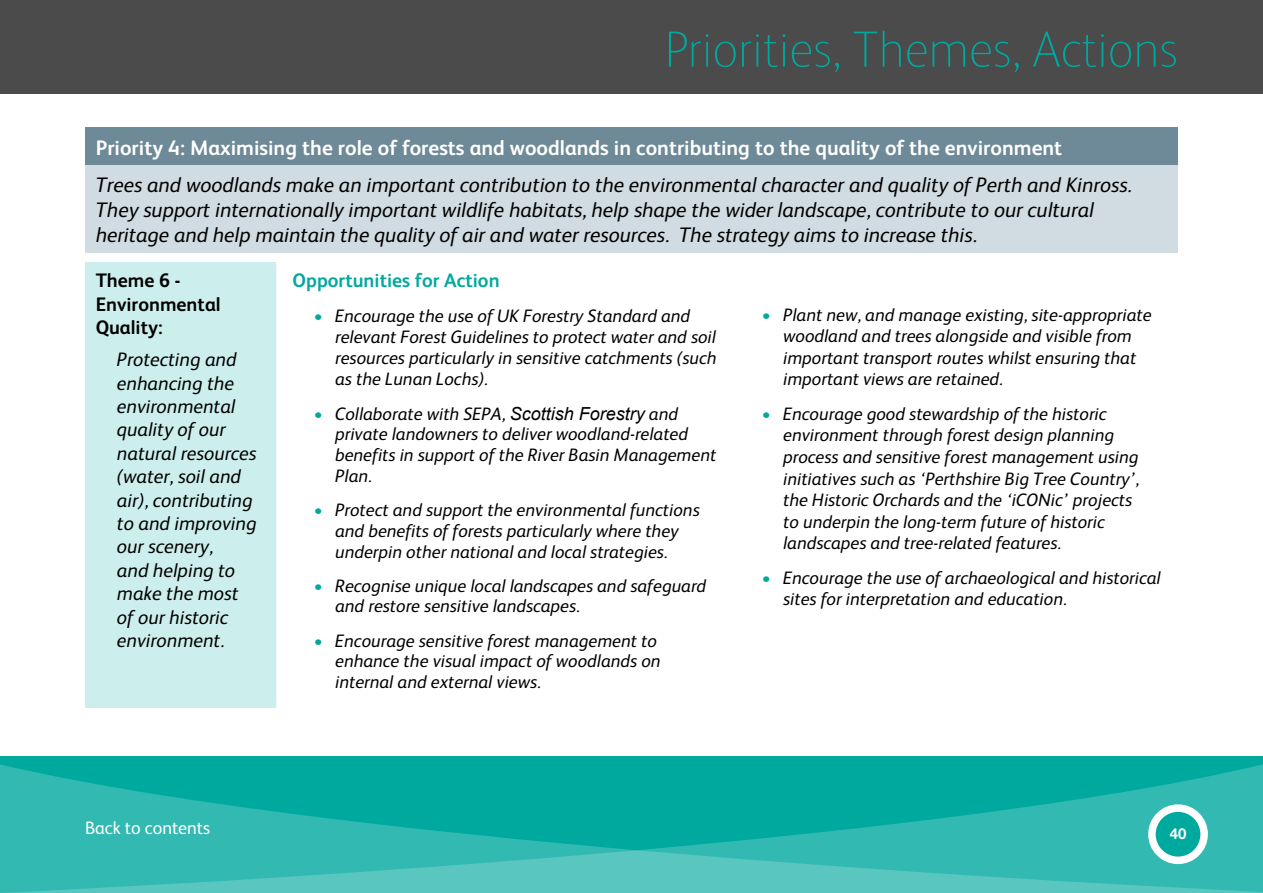
<style>
.page{position:relative;width:1263px;height:893px;background:#fff}
.page>*{position:absolute;margin:0;border:0;box-sizing:border-box;transform-origin:0 0}
.t1{font:100 51px "FS Albert";color:#00a99e}
.t2{font:italic 21px/25.2px "FS Albert";color:#000}
.t3{font:700 21px "FS Albert";color:#fff}
.t4{font:italic 19.5px/23.4px "FS Albert";color:#000}
.t5{font:700 19.5px/23.4px "FS Albert";color:#000}
.t6{font:700 19.5px "FS Albert";color:#00a99e}
.t7{font:italic 18px/21.6px "FS Albert";color:#000}
.t8{font:18px "FS Albert";color:#fff}
.t9{font:15px "Alte Haas Grotesk Bold";color:#fff}
.s1{font-weight:700;font-style:normal;color:#00a99e}
.s2{font-family:"Arial"}
</style>
<div class="page">
<div style="left:0;top:0;width:1263px;height:94px;background:#4b4b4b"></div>
<div style="left:0;top:757px;width:1263px;height:136px;background:#00a99e"></div>
<svg style="left:0;top:764px;width:1263px;height:129px"></svg>
<div style="left:1152px;top:808px;width:52px;height:52px;background:#00a99e;border-radius:50%"></div>
<div style="left:1148px;top:804px;width:60px;height:60px;border:8px solid #fff;border-radius:50%"></div>
<div style="left:85px;top:128px;width:1093px;height:37px;background:#6e8997"></div>
<div style="left:85px;top:165px;width:1093px;height:88px;background:#d0dbe2"></div>
<div style="left:85px;top:262px;width:191px;height:445px;background:#cceeec"></div>
<h1 class="t1" style="left:664px;top:20px;width:515px">Priorities, Themes, Actions</h1>
<p class="t3" style="left:96px;top:135px;width:968px">Priority 4: Maximising the role of forests and woodlands in contributing to the quality of the environment</p>
<p class="t2" style="left:96px;top:172px;width:1038px">Trees and woodlands make an important contribution to the environmental character and quality of Perth and Kinross.<br>They support internationally important wildlife habitats, help shape the wider landscape, contribute to our cultural heritage and help maintain the quality of air and water resources. The strategy aims to increase this.</p>
<p class="t5" style="left:96px;top:269px;width:127px">Theme 6 -<br>Environmental<br>Quality:</p>
<p class="t4" style="left:117px;top:348px;width:141px">Protecting and enhancing the environmental quality of our natural resources (water, soil and air), contributing to and improving our scenery,<br>and helping to make the most of our historic environment.</p>
<p class="t6" style="left:293px;top:269px;width:208px">Opportunities for Action</p>
<p class="t7" style="left:335px;top:305px;width:383px;line-height:21px;text-indent:-21px"><span class="s1">•</span> Encourage the use of UK Forestry Standard and relevant Forest Guidelines to protect water and soil resources particularly in sensitive catchments (such as the Lunan Lochs).</p>
<p class="t7" style="left:335px;top:403px;width:383px;line-height:20.9px;text-indent:-21px"><span class="s1">•</span> Collaborate with SEPA, <span class="s2">Scottish Forestry</span> and private landowners to deliver woodland-related benefits in support of the River Basin Management Plan.</p>
<p class="t7" style="left:335px;top:500px;width:366px;line-height:20.7px;text-indent:-21px"><span class="s1">•</span> Protect and support the environmental functions and benefits of forests particularly where they underpin other national and local strategies.</p>
<p class="t7" style="left:335px;top:576px;width:373px;line-height:20px;text-indent:-21px"><span class="s1">•</span> Recognise unique local landscapes and safeguard and restore sensitive landscapes.</p>
<p class="t7" style="left:335px;top:630px;width:327px;line-height:20.7px;text-indent:-21px"><span class="s1">•</span> Encourage sensitive forest management to enhance the visual impact of woodlands on internal and external views.</p>
<p class="t7" style="left:783px;top:304px;width:370px;text-indent:-21px"><span class="s1">•</span> Plant new, and manage existing, site-appropriate woodland and trees alongside and visible from important transport routes whilst ensuring that important views are retained.</p>
<p class="t7" style="left:783px;top:403px;width:357px;text-indent:-21px"><span class="s1">•</span> Encourage good stewardship of the historic environment through forest design planning process and sensitive forest management using initiatives such as ‘Perthshire Big Tree Country’, the Historic Orchards and the ‘iCONic’ projects to underpin the long-term future of historic landscapes and tree-related features.</p>
<p class="t7" style="left:783px;top:567px;width:379px;text-indent:-21px"><span class="s1">•</span> Encourage the use of archaeological and historical sites for interpretation and education.</p>
<p class="t8" style="left:85px;top:818px;width:127px">Back to contents</p>
<p class="t9" style="left:1170px;top:824px;width:18px">40</p>
</div>
